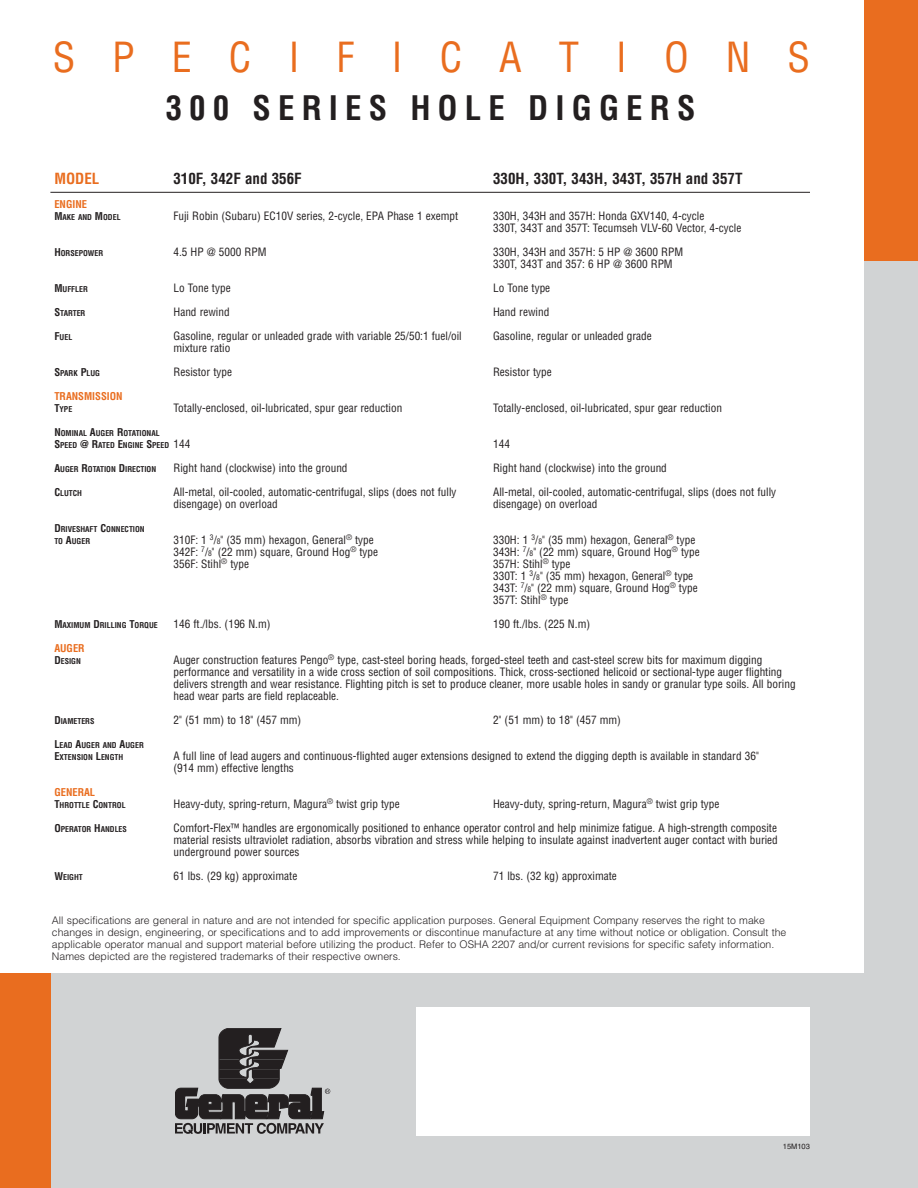
<style>
.page{position:relative;width:918px;height:1188px;background:#fff}
.page>*{position:absolute;margin:0;border:0;box-sizing:border-box;transform-origin:0 0}
.t1{font:condensed 40.5px "Helvetica";color:#e96d1f}
.t2{font:700 condensed 33px "Helvetica";letter-spacing:.215em;color:#231f20}
.t3{font:700 condensed 15px "Helvetica";color:#231f20}
.t4{font:700 condensed 15px "Helvetica";color:#e96d1f}
.t5{font:condensed 11.25px/12px "Helvetica";color:#231f20}
.t6{font:300 10.5px/12px "Helvetica";color:#231f20}
.t7{font:700 condensed 10.5px "Helvetica";color:#e96d1f}
.t8{font:700 condensed 7.8px/12px "Helvetica";color:#231f20}
.t9{font:7.5px "Helvetica";color:#231f20}
.s1{font-size:10.5px}
.s2{font-weight:400;font-size:11.25px}
.s3{font-size:7.5px}
</style>
<div class="page">
<div style="left:36px;top:974px;width:856px;height:214px;background:#d1d3d4"></div>
<div style="left:417px;top:1007px;width:393px;height:128px;background:#fff"></div>
<div style="left:0;top:973px;width:50px;height:215px;background:#e96d1f"></div>
<svg style="left:175px;top:1028px;width:155px;height:106px"></svg>
<div style="left:864px;top:253px;width:54px;height:935px;background:#d1d3d4"></div>
<div style="left:864px;top:0;width:54px;height:260px;background:#e96d1f"></div>
<hr style="left:50px;top:192px;width:760px;height:1px;background:#231f20">
<h1 class="t1" style="left:53px;top:42px;width:759px">S P E C I F I C A T I O N S</h1>
<h2 class="t2" style="left:166px;top:95px;width:531px">300 SERIES HOLE DIGGERS</h2>
<h3 class="t4" style="left:54px;top:173px;width:46px">MODEL</h3>
<h3 class="t3" style="left:173px;top:173px;width:130px">310F, 342F and 356F</h3>
<h3 class="t3" style="left:493px;top:173px;width:251px">330H, 330T, 343H, 343T, 357H and 357T</h3>
<p class="t7" style="left:54px;top:201px;width:34px">ENGINE</p>
<p class="t8" style="left:54px;top:212px;width:68px"><span class="s1">M</span>AKE AND <span class="s1">M</span>ODEL</p>
<p class="t5" style="left:173px;top:211px;width:286px">Fuji Robin (Subaru) EC10V series, 2-cycle, EPA Phase 1 exempt</p>
<p class="t5" style="left:493px;top:211px;width:250px">330H, 343H and 357H: Honda GXV140, 4-cycle<br>330T, 343T and 357T: Tecumseh VLV-60 Vector, 4-cycle</p>
<p class="t8" style="left:54px;top:248px;width:50px"><span class="s1">H</span>ORSEPOWER</p>
<p class="t5" style="left:173px;top:247px;width:94px">4.5 HP @ 5000 RPM</p>
<p class="t5" style="left:493px;top:247px;width:191px">330H, 343H and 357H: 5 HP @ 3600 RPM<br>330T, 343T and 357: 6 HP @ 3600 RPM</p>
<p class="t8" style="left:54px;top:284px;width:35px"><span class="s1">M</span>UFFLER</p>
<p class="t5" style="left:173px;top:283px;width:59px">Lo Tone type</p>
<p class="t5" style="left:493px;top:283px;width:59px">Lo Tone type</p>
<p class="t8" style="left:54px;top:308px;width:33px"><span class="s1">S</span>TARTER</p>
<p class="t5" style="left:173px;top:307px;width:58px">Hand rewind</p>
<p class="t5" style="left:493px;top:307px;width:58px">Hand rewind</p>
<p class="t8" style="left:54px;top:332px;width:19px"><span class="s1">F</span>UEL</p>
<p class="t5" style="left:173px;top:331px;width:290px">Gasoline, regular or unleaded grade with variable 25/50:1 fuel/oil</p>
<p class="t5" style="left:493px;top:331px;width:160px">Gasoline, regular or unleaded grade</p>
<p class="t5" style="left:173px;top:343px;width:58px">mixture ratio</p>
<p class="t8" style="left:54px;top:368px;width:47px"><span class="s1">S</span>PARK <span class="s1">P</span>LUG</p>
<p class="t5" style="left:173px;top:367px;width:60px">Resistor type</p>
<p class="t5" style="left:493px;top:367px;width:60px">Resistor type</p>
<p class="t7" style="left:54px;top:393px;width:70px">TRANSMISSION</p>
<p class="t8" style="left:54px;top:404px;width:19px"><span class="s1">T</span>YPE</p>
<p class="t5" style="left:173px;top:403px;width:230px">Totally-enclosed, oil-lubricated, spur gear reduction</p>
<p class="t5" style="left:493px;top:403px;width:230px">Totally-enclosed, oil-lubricated, spur gear reduction</p>
<p class="t8" style="left:54px;top:428px;width:137px"><span class="s1">N</span>OMINAL <span class="s1">A</span>UGER <span class="s1">R</span>OTATIONAL<br><span class="s1">S</span>PEED <span class="s1">@ R</span>ATED <span class="s1">E</span>NGINE <span class="s1">S</span>PEED <span class="s2">144</span></p>
<p class="t5" style="left:493px;top:439px;width:18px">144</p>
<p class="t8" style="left:54px;top:464px;width:103px"><span class="s1">A</span>UGER <span class="s1">R</span>OTATION <span class="s1">D</span>IRECTION</p>
<p class="t5" style="left:173px;top:463px;width:176px">Right hand (clockwise) into the ground</p>
<p class="t5" style="left:493px;top:463px;width:175px">Right hand (clockwise) into the ground</p>
<p class="t8" style="left:54px;top:488px;width:29px"><span class="s1">C</span>LUTCH</p>
<p class="t5" style="left:173px;top:487px;width:285px">All-metal, oil-cooled, automatic-centrifugal, slips (does not fully</p>
<p class="t5" style="left:493px;top:487px;width:285px">All-metal, oil-cooled, automatic-centrifugal, slips (does not fully</p>
<p class="t5" style="left:173px;top:499px;width:106px">disengage) on overload</p>
<p class="t5" style="left:493px;top:499px;width:106px">disengage) on overload</p>
<p class="t8" style="left:54px;top:524px;width:92px"><span class="s1">D</span>RIVESHAFT <span class="s1">C</span>ONNECTION<br>TO <span class="s1">A</span>UGER</p>
<p class="t5" style="left:173px;top:535px;width:202px">310F: 1 <sup>3</sup>/<span class="s3">8</span>" (35 mm) hexagon, General<sup>®</sup> type</p>
<p class="t5" style="left:493px;top:535px;width:204px">330H: 1 <sup>3</sup>/<span class="s3">8</span>" (35 mm) hexagon, General<sup>®</sup> type</p>
<p class="t5" style="left:173px;top:547px;width:206px">342F: <sup>7</sup>/<span class="s3">8</span>" (22 mm) square, Ground Hog<sup>®</sup> type</p>
<p class="t5" style="left:493px;top:547px;width:208px">343H: <sup>7</sup>/<span class="s3">8</span>" (22 mm) square, Ground Hog<sup>®</sup> type</p>
<p class="t5" style="left:173px;top:559px;width:77px">356F: Stihl<sup>®</sup> type</p>
<p class="t5" style="left:493px;top:559px;width:206px">357H: Stihl<sup>®</sup> type<br>330T: 1 <sup>3</sup>/<span class="s3">8</span>" (35 mm) hexagon, General<sup>®</sup> type<br>343T: <sup>7</sup>/<span class="s3">8</span>" (22 mm) square, Ground Hog<sup>®</sup> type<br>357T: Stihl<sup>®</sup> type</p>
<p class="t8" style="left:54px;top:620px;width:105px"><span class="s1">M</span>AXIMUM <span class="s1">D</span>RILLING <span class="s1">T</span>ORQUE</p>
<p class="t5" style="left:173px;top:619px;width:99px">146 ft./lbs. (196 N.m)</p>
<p class="t5" style="left:493px;top:619px;width:99px">190 ft./lbs. (225 N.m)</p>
<p class="t7" style="left:54px;top:645px;width:32px">AUGER</p>
<p class="t8" style="left:54px;top:656px;width:28px"><span class="s1">D</span>ESIGN</p>
<p class="t5" style="left:173px;top:655px;width:624px">Auger construction features Pengo<sup>®</sup> type, cast-steel boring heads, forged-steel teeth and cast-steel screw bits for maximum digging performance and versatility in a wide cross section of soil compositions. Thick, cross-sectioned helicoid or sectional-type auger flighting delivers strength and wear resistance. Flighting pitch is set to produce cleaner, more usable holes in sandy or granular type soils. All boring head wear parts are field replaceable.</p>
<p class="t8" style="left:54px;top:716px;width:42px"><span class="s1">D</span>IAMETERS</p>
<p class="t5" style="left:173px;top:715px;width:129px">2" (51 mm) to 18" (457 mm)</p>
<p class="t5" style="left:493px;top:715px;width:129px">2" (51 mm) to 18" (457 mm)</p>
<p class="t8" style="left:54px;top:740px;width:91px"><span class="s1">L</span>EAD <span class="s1">A</span>UGER AND <span class="s1">A</span>UGER<br><span class="s1">E</span>XTENSION <span class="s1">L</span>ENGTH</p>
<p class="t5" style="left:173px;top:751px;width:587px">A full line of lead augers and continuous-flighted auger extensions designed to extend the digging depth is available in standard 36" (914 mm) effective lengths</p>
<p class="t7" style="left:54px;top:789px;width:42px">GENERAL</p>
<p class="t8" style="left:54px;top:800px;width:73px"><span class="s1">T</span>HROTTLE <span class="s1">C</span>ONTROL</p>
<p class="t5" style="left:173px;top:799px;width:228px">Heavy-duty, spring-return, Magura<sup>®</sup> twist grip type</p>
<p class="t5" style="left:493px;top:799px;width:228px">Heavy-duty, spring-return, Magura<sup>®</sup> twist grip type</p>
<p class="t8" style="left:54px;top:824px;width:74px"><span class="s1">O</span>PERATOR <span class="s1">H</span>ANDLES</p>
<p class="t5" style="left:173px;top:823px;width:606px;text-align:justify">Comfort-Flex™ handles are ergonomically positioned to enhance operator control and help minimize fatigue. A high-strength composite material resists ultraviolet radiation, absorbs vibration and stress while helping to insulate against inadvertent auger contact with buried underground power sources</p>
<p class="t8" style="left:54px;top:872px;width:30px"><span class="s1">W</span>EIGHT</p>
<p class="t5" style="left:173px;top:871px;width:125px">61 lbs. (29 kg) approximate</p>
<p class="t5" style="left:493px;top:871px;width:125px">71 lbs. (32 kg) approximate</p>
<p class="t6" style="left:52px;top:916px;width:736px">All specifications are general in nature and are not intended for specific application purposes. General Equipment Company reserves the right to make changes in design, engineering, or specifications and to add improvements or discontinue manufacture at any time without notice or obligation. Consult the applicable operator manual and support material before utilizing the product. Refer to OSHA 2207 and/or current revisions for specific safety information.<br>Names depicted are the registered trademarks of their respective owners.</p>
<p class="t9" style="left:783px;top:1144px;width:29px">15M103</p>
</div>
